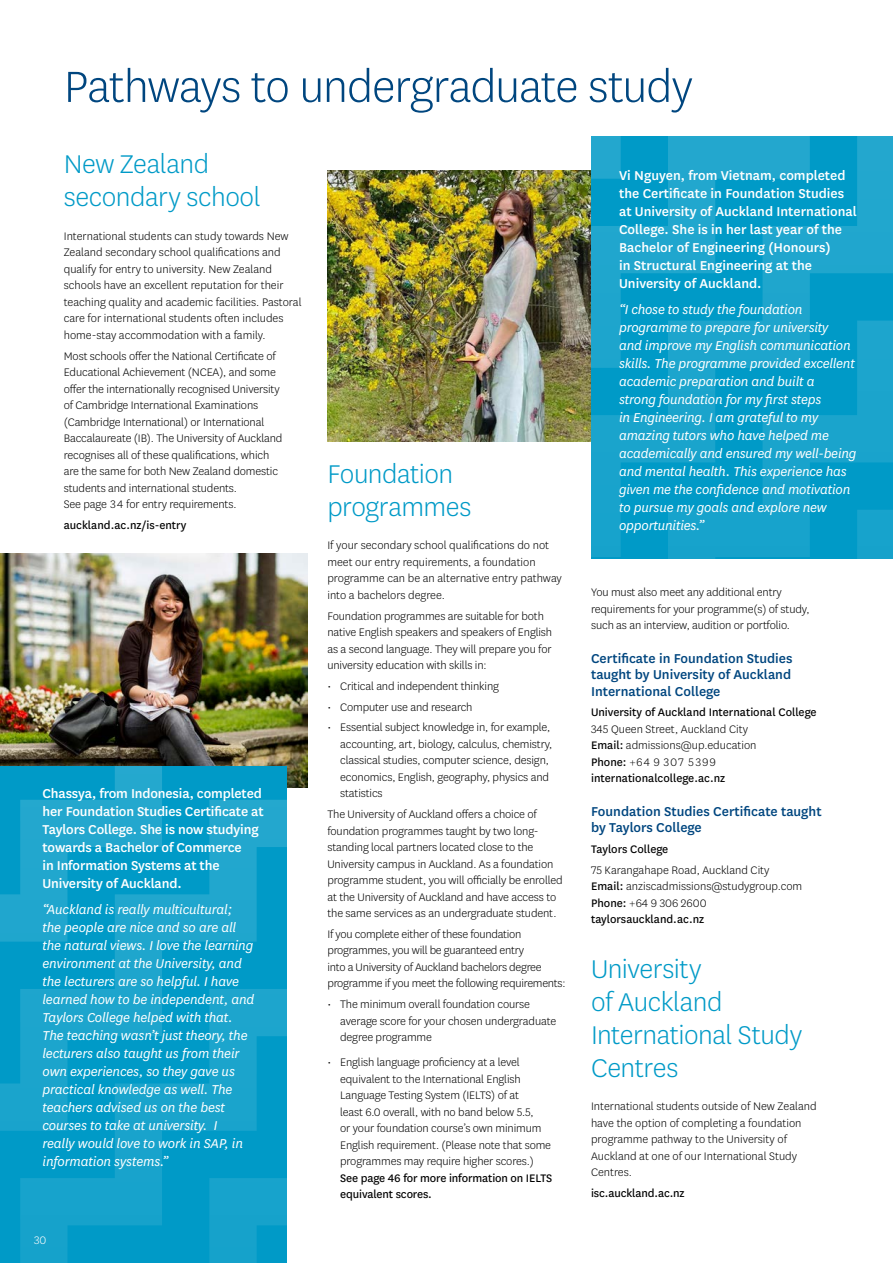
<style>
.page{position:relative;width:893px;height:1263px;background:#fff}
.page>*{position:absolute;margin:0;border:0;box-sizing:border-box;transform-origin:0 0}
.t1{font:300 51px "National";letter-spacing:-.02em;color:#00467f}
.t2{font:300 30px/33px "National";letter-spacing:-.015em;color:#009ac7}
.t3{font:italic 15px/18px "National";letter-spacing:-.015em;color:#fff}
.t4{font:500 15px/18px "National";letter-spacing:-.005em;color:#fff}
.t5{font:500 15px/16.5px "National";color:#00467f;text-align:justify}
.t6{font:300 12.75px/16.5px "National";letter-spacing:-.01em;color:#000}
.t7{font:12.75px/16.5px "National";letter-spacing:-.01em;color:#000}
.t8{font:300 12.75px "National";color:#fff}
.s1{font-weight:400}
</style>
<div class="page">
<img style="left:0;top:553px;width:308px;height:234px">
<img style="left:327px;top:171px;width:264px;height:270px">
<svg style="left:0;top:1131px;width:115px;height:132px;background:#099dc8"></svg>
<svg style="left:115px;top:1131px;width:171px;height:132px;background:#0a9dc9"></svg>
<svg style="left:0;top:766px;width:286px;height:365px;background:#0d9fc9"></svg>
<svg style="left:0;top:766px;width:257px;height:176px;background:#12a1ca"></svg>
<svg style="left:591px;top:136px;width:302px;height:422px;background:#0f9fca"></svg>
<h1 class="t1" style="left:64px;top:55px;width:631px">Pathways to undergraduate study</h1>
<h2 class="t2" style="left:64px;top:147px;width:198px">New Zealand secondary school</h2>
<p class="t6" style="left:64px;top:227px;width:239px">International students can study towards New Zealand secondary school qualifications and qualify for entry to university. New Zealand schools have an excellent reputation for their teaching quality and academic facilities. Pastoral care for international students often includes home-stay accommodation with a family.</p>
<p class="t6" style="left:64px;top:347px;width:220px">Most schools offer the National Certificate of Educational Achievement (NCEA), and some offer the internationally recognised University of Cambridge International Examinations (Cambridge International) or International Baccalaureate (IB). The University of Auckland recognises all of these qualifications, which are the same for both New Zealand domestic students and international students.<br>See page 34 for entry requirements.</p>
<p class="t7" style="left:64px;top:516px;width:124px">auckland.ac.nz/is-entry</p>
<p class="t4" style="left:43px;top:783px;width:223px">Chassya, from Indonesia, completed her Foundation Studies Certificate at<br>Taylors College. She is now studying towards a Bachelor of Commerce<br>in Information Systems at the<br>University of Auckland.</p>
<p class="t3" style="left:43px;top:900px;width:213px">“Auckland is really multicultural; the people are nice and so are all the natural views. I love the learning environment at the University, and the lecturers are so helpful. I have learned how to be independent, and Taylors College helped with that.<br>The teaching wasn’t just theory, the lecturers also taught us from their own experiences, so they gave us practical knowledge as well. The teachers advised us on the best courses to take at university. I<br>really would love to work in SAP, in information systems.”</p>
<p class="t8" style="left:34px;top:1232px;width:14px">30</p>
<h2 class="t2" style="left:327px;top:456px;width:146px">Foundation programmes</h2>
<p class="t6" style="left:327px;top:537px;width:236px">If your secondary school qualifications do not meet our entry requirements, a foundation programme can be an alternative entry pathway into a bachelors degree.</p>
<p class="t6" style="left:327px;top:607px;width:226px">Foundation programmes are suitable for both native English speakers and speakers of English as a second language. They will prepare you for university education with skills in:</p>
<p class="t6" style="left:327px;top:677px;width:173px">• Critical and independent thinking</p>
<p class="t6" style="left:327px;top:698px;width:147px">• Computer use and research</p>
<p class="t6" style="left:340px;top:719px;width:214px;text-indent:-13px">• Essential subject knowledge in, for example, accounting, art, biology, calculus, chemistry, classical studies, computer science, design, economics, English, geography, physics and statistics</p>
<p class="t6" style="left:327px;top:805px;width:237px">The University of Auckland offers a choice of foundation programmes taught by two long&shy;standing local partners located close to the University campus in Auckland. As a foundation programme student, you will officially be enrolled at the University of Auckland and have access to the same services as an undergraduate student.</p>
<p class="t6" style="left:327px;top:925px;width:240px">If you complete either of these foundation programmes, you will be guaranteed entry<br>into a University of Auckland bachelors degree programme if you meet the following requirements:</p>
<p class="t6" style="left:340px;top:995px;width:218px;text-indent:-13px">• The minimum overall foundation course average score for your chosen undergraduate degree programme</p>
<p class="t6" style="left:340px;top:1053px;width:212px;text-indent:-13px">• English language proficiency at a level equivalent to the International English Language Testing System (IELTS) of at<br>least 6.0 overall, with no band below 5.5,<br>or your foundation course’s own minimum English requirement. (Please note that some programmes may require higher scores.)</p>
<p class="t7" style="left:340px;top:1169px;width:214px">See page 46 for more information on IELTS equivalent scores.</p>
<p class="t4" style="left:619px;top:165px;width:239px">Vi Nguyen, from Vietnam, completed the Certificate in Foundation Studies at University of Auckland International College. She is in her last year of the Bachelor of Engineering (Honours)<br>in Structural Engineering at the University of Auckland.</p>
<p class="t3" style="left:619px;top:300px;width:239px">“I chose to study the foundation programme to prepare for university<br>and improve my English communication skills. The programme provided excellent academic preparation and built a<br>strong foundation for my first steps<br>in Engineering. I am grateful to my amazing tutors who have helped me academically and ensured my well-being and mental health. This experience has given me the confidence and motivation to pursue my goals and explore new opportunities.”</p>
<p class="t6" style="left:591px;top:583px;width:220px">You must also meet any additional entry requirements for your programme(s) of study, such as an interview, audition or portfolio.</p>
<p class="t5" style="left:591px;top:649px;width:203px">Certificate in Foundation Studies taught by University of Auckland International College</p>
<p class="t7" style="left:591px;top:703px;width:227px">University of Auckland International College</p>
<p class="t6" style="left:591px;top:720px;width:167px">345 Queen Street, Auckland City<br><span class="s1">Email:</span> admissions@up.education<br><span class="s1">Phone:</span> +64 9 307 5399 <span class="s1">internationalcollege.ac.nz</span></p>
<p class="t5" style="left:591px;top:802px;width:232px">Foundation Studies Certificate taught by Taylors College</p>
<p class="t7" style="left:591px;top:840px;width:79px">Taylors College</p>
<p class="t6" style="left:591px;top:861px;width:213px">75 Karangahape Road, Auckland City<br><span class="s1">Email:</span> anziscadmissions@studygroup.com<br><span class="s1">Phone:</span> +64 9 306 2600 <span class="s1">taylorsauckland.ac.nz</span></p>
<h2 class="t2" style="left:591px;top:951px;width:213px">University<br>of Auckland<br>International Study<br>Centres</h2>
<p class="t6" style="left:591px;top:1097px;width:227px">International students outside of New Zealand have the option of completing a foundation programme pathway to the University of Auckland at one of our International Study Centres.</p>
<p class="t7" style="left:591px;top:1184px;width:95px">isc.auckland.ac.nz</p>
</div>
